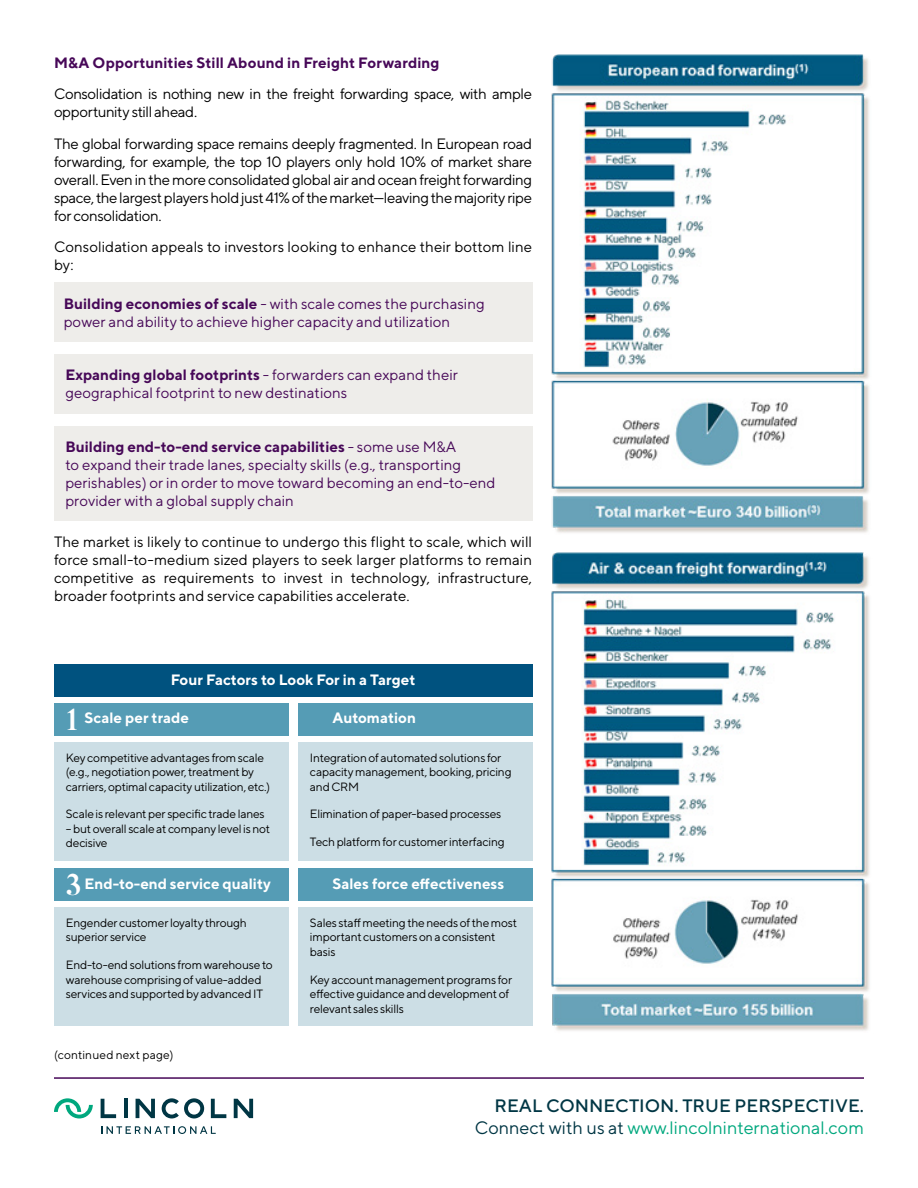
<style>
.page{position:relative;width:918px;height:1188px;background:#fff}
.page>*{position:absolute;margin:0;border:0;box-sizing:border-box;transform-origin:0 0}
.t1{font:500 18px/21.6px "TT Norms";color:#003644;text-align:right}
.t2{font:15px/18px "TT Norms";letter-spacing:-.02em;color:#000;text-align:justify}
.t3{font:15px/18px "TT Norms";color:#470858}
.t4{font:700 15px "TT Norms";color:#fff}
.t5{font:15px/18px "TT Norms";color:#000}
.t6{font:700 15px "TT Norms";letter-spacing:.005em;color:#470858}
.t7{font:12px/14.4px "TT Norms";letter-spacing:-.02em;color:#000}
.t8{font:12px "TT Norms";letter-spacing:.015em;color:#000}
.s1{font-weight:700}
.s2{font-family:"Butler";font-size:30px}
.s3{font-weight:400}
.s4{font-weight:400;color:#00a87e}
</style>
<div class="page">
<hr style="left:124px;top:1099px;width:4px;height:19px;background:#003644">
<svg style="left:136px;top:1099px;width:19px;height:19px"></svg>
<svg style="left:101px;top:1099px;width:15px;height:19px"></svg>
<svg style="left:234px;top:1099px;width:19px;height:19px"></svg>
<svg style="left:211px;top:1099px;width:15px;height:19px"></svg>
<svg style="left:162px;top:1098px;width:42px;height:20px"></svg>
<svg style="left:54px;top:1098px;width:39px;height:20px"></svg>
<svg style="left:101px;top:1126px;width:115px;height:8px"></svg>
<hr style="left:54px;top:1077px;width:810px;height:2px;background:#470858">
<div style="left:54px;top:283px;width:478px;height:59px;background:#eeedea"></div>
<div style="left:54px;top:355px;width:478px;height:59px;background:#eeedea"></div>
<div style="left:54px;top:426px;width:478px;height:94px;background:#eeedea"></div>
<img style="left:551px;top:54px;width:318px;height:479px">
<img style="left:551px;top:552px;width:319px;height:479px">
<div style="left:54px;top:664px;width:478px;height:32px;background:#00527f"></div>
<div style="left:54px;top:703px;width:234px;height:32px;background:#559cb5"></div>
<div style="left:298px;top:703px;width:234px;height:32px;background:#559cb5"></div>
<div style="left:54px;top:742px;width:234px;height:119px;background:#ccdee5"></div>
<div style="left:298px;top:742px;width:234px;height:119px;background:#ccdee5"></div>
<div style="left:54px;top:868px;width:234px;height:33px;background:#559cb5"></div>
<div style="left:298px;top:868px;width:234px;height:33px;background:#559cb5"></div>
<div style="left:54px;top:907px;width:234px;height:119px;background:#ccdee5"></div>
<div style="left:298px;top:907px;width:234px;height:119px;background:#ccdee5"></div>
<p class="t6" style="left:54px;top:53px;width:387px">M&amp;A Opportunities Still Abound in Freight Forwarding</p>
<p class="t2" style="left:54px;top:84px;width:480px">Consolidation is nothing new in the freight forwarding space, with ample opportunity still ahead.</p>
<p class="t2" style="left:54px;top:134px;width:480px">The global forwarding space remains deeply fragmented. In European road forwarding, for example, the top 10 players only hold 10% of market share overall. Even in the more consolidated global air and ocean freight forwarding space, the largest players hold just 41% of the market—leaving the majority ripe for consolidation.</p>
<p class="t5" style="left:54px;top:237px;width:480px">Consolidation appeals to investors looking to enhance their bottom line by:</p>
<p class="t3" style="left:64px;top:294px;width:423px"><span class="s1">Building economies of scale</span> - with scale comes the purchasing power and ability to achieve higher capacity and utilization</p>
<p class="t3" style="left:65px;top:366px;width:394px"><span class="s1">Expanding global footprints</span> - forwarders can expand their geographical footprint to new destinations</p>
<p class="t3" style="left:65px;top:437px;width:432px"><span class="s1">Building end-to-end service capabilities</span> - some use M&amp;A<br>to expand their trade lanes, specialty skills (e.g., transporting perishables) or in order to move toward becoming an end-to-end provider with a global supply chain</p>
<p class="t2" style="left:54px;top:533px;width:480px">The market is likely to continue to undergo this flight to scale, which will force small-to-medium sized players to seek larger platforms to remain competitive as requirements to invest in technology, infrastructure, broader footprints and service capabilities accelerate.</p>
<p class="t4" style="left:171px;top:671px;width:246px">Four Factors to Look For in a Target</p>
<p class="t4" style="left:66px;top:709px;width:125px"><span class="s2">1</span> Scale per trade</p>
<p class="t4" style="left:310px;top:709px;width:108px"><span class="s2">2</span> Automation</p>
<p class="t7" style="left:66px;top:750px;width:206px">Key competitive advantages from scale (e.g., negotiation power, treatment by carriers, optimal capacity utilization, etc.)</p>
<p class="t7" style="left:66px;top:807px;width:200px">Scale is relevant per specific trade lanes</p>
<p class="t7" style="left:66px;top:821px;width:206px">– but overall scale at company level is not decisive</p>
<p class="t7" style="left:310px;top:750px;width:203px">Integration of automated solutions for capacity management, booking, pricing and CRM</p>
<p class="t7" style="left:310px;top:807px;width:193px">Elimination of paper-based processes</p>
<p class="t7" style="left:310px;top:835px;width:196px">Tech platform for customer interfacing</p>
<p class="t4" style="left:66px;top:874px;width:207px"><span class="s2">3</span> End-to-end service quality</p>
<p class="t4" style="left:310px;top:874px;width:196px"><span class="s2">4</span> Sales force effectiveness</p>
<p class="t7" style="left:66px;top:915px;width:183px">Engender customer loyalty through superior service</p>
<p class="t7" style="left:66px;top:958px;width:209px">End-to-end solutions from warehouse to warehouse comprising of value-added services and supported by advanced IT</p>
<p class="t7" style="left:310px;top:915px;width:209px">Sales staff meeting the needs of the most important customers on a consistent basis</p>
<p class="t7" style="left:310px;top:972px;width:204px">Key account management programs for effective guidance and development of relevant sales skills</p>
<p class="t8" style="left:54px;top:1047px;width:121px">(continued next page)</p>
<h1 class="t1" style="left:475px;top:1095px;width:391px">REAL CONNECTION. TRUE PERSPECTIVE.<br><span class="s3">Connect with us at</span> <span class="s4">www.lincolninternational.com</span></h1>
</div>
